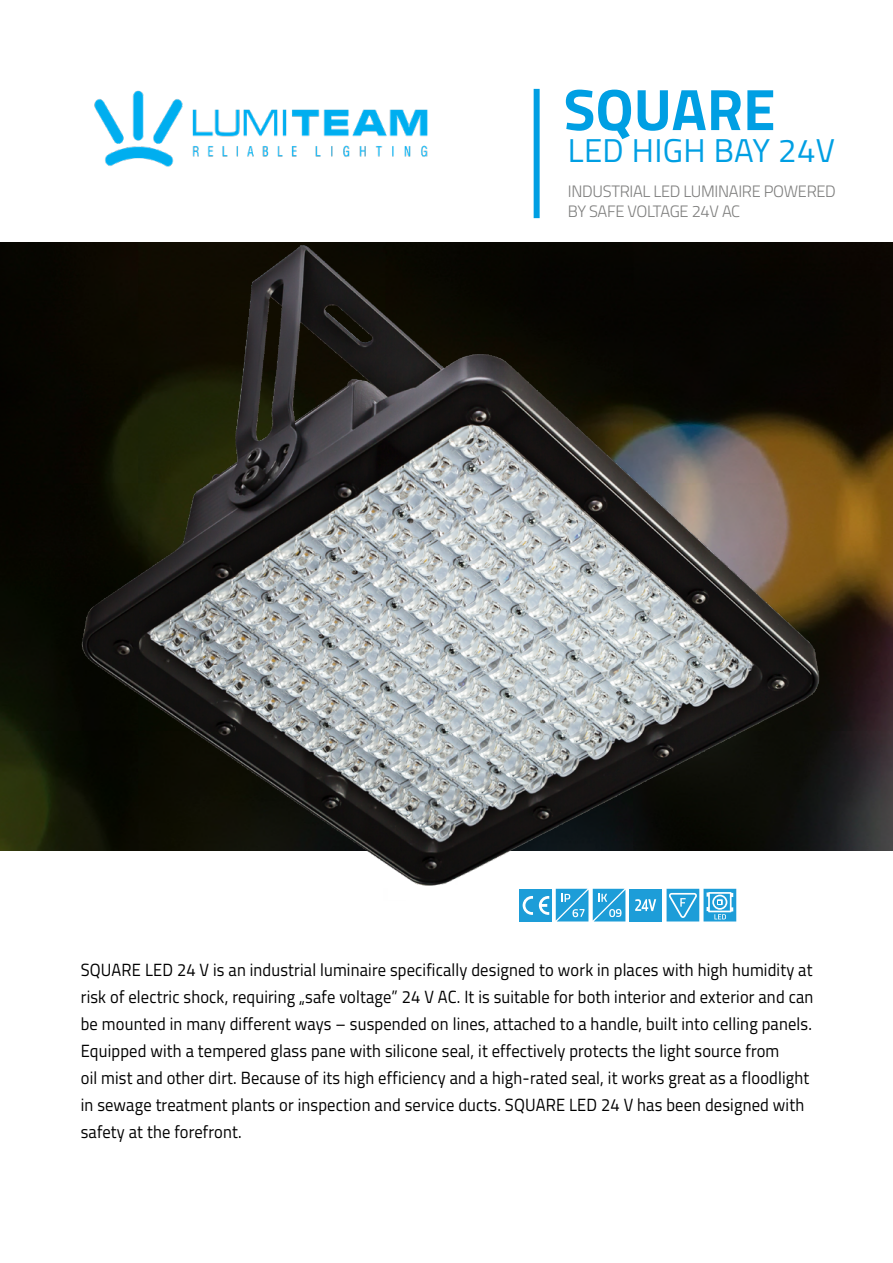
<style>
.page{position:relative;width:893px;height:1263px;background:#fff}
.page>*{position:absolute;margin:0;border:0;box-sizing:border-box;transform-origin:0 0}
.t1{font:700 58.5px "Titillium Web";color:#009fe3}
.t2{font:33px "Titillium Web";letter-spacing:.01em;color:#009fe3}
.t3{font:17.7px/27px "Titillium Web";letter-spacing:.01em;color:#000;scale:.93 1}
.t4{font:300 16.5px/19.8px "Titillium Web";letter-spacing:-.02em;color:#7e7e7d}
</style>
<div class="page">
<img style="left:94px;top:90px;width:334px;height:77px">
<div style="left:534px;top:89px;width:6px;height:129px;background:#009fe3"></div>
<img style="left:0;top:242px;width:880px;height:658px">
<svg style="left:667px;top:889px;width:69px;height:32px;background:#57b6e2"></svg>
<div style="left:519px;top:889px;width:32px;height:32px;background:#1d9dd8"></div>
<svg style="left:523px;top:896px;width:10px;height:19px"></svg>
<svg style="left:539px;top:896px;width:10px;height:19px"></svg>
<svg style="left:556px;top:889px;width:69px;height:32px;background:#48afdf"></svg>
<div style="left:629px;top:889px;width:33px;height:32px;background:#1d9dd8"></div>
<svg style="left:635px;top:899px;width:21px;height:12px"></svg>
<h1 class="t1" style="left:564px;top:65px;width:213px">SQUARE</h1>
<h2 class="t2" style="left:568px;top:126px;width:269px">LED HIGH BAY 24V</h2>
<p class="t4" style="left:568px;top:181px;width:269px">INDUSTRIAL LED LUMINAIRE POWERED<br>BY SAFE VOLTAGE 24V AC</p>
<p class="t3" style="left:81px;top:955px;width:789px">SQUARE LED 24 V is an industrial luminaire specifically designed to work in places with high humidity at risk of electric shock, requiring „safe voltage” 24 V AC. It is suitable for both interior and exterior and can be mounted in many different ways – suspended on lines, attached to a handle, built into celling panels.<br>Equipped with a tempered glass pane with silicone seal, it effectively protects the light source from<br>oil mist and other dirt. Because of its high efficiency and a high-rated seal, it works great as a floodlight in sewage treatment plants or inspection and service ducts. SQUARE LED 24 V has been designed with safety at the forefront.</p>
</div>
